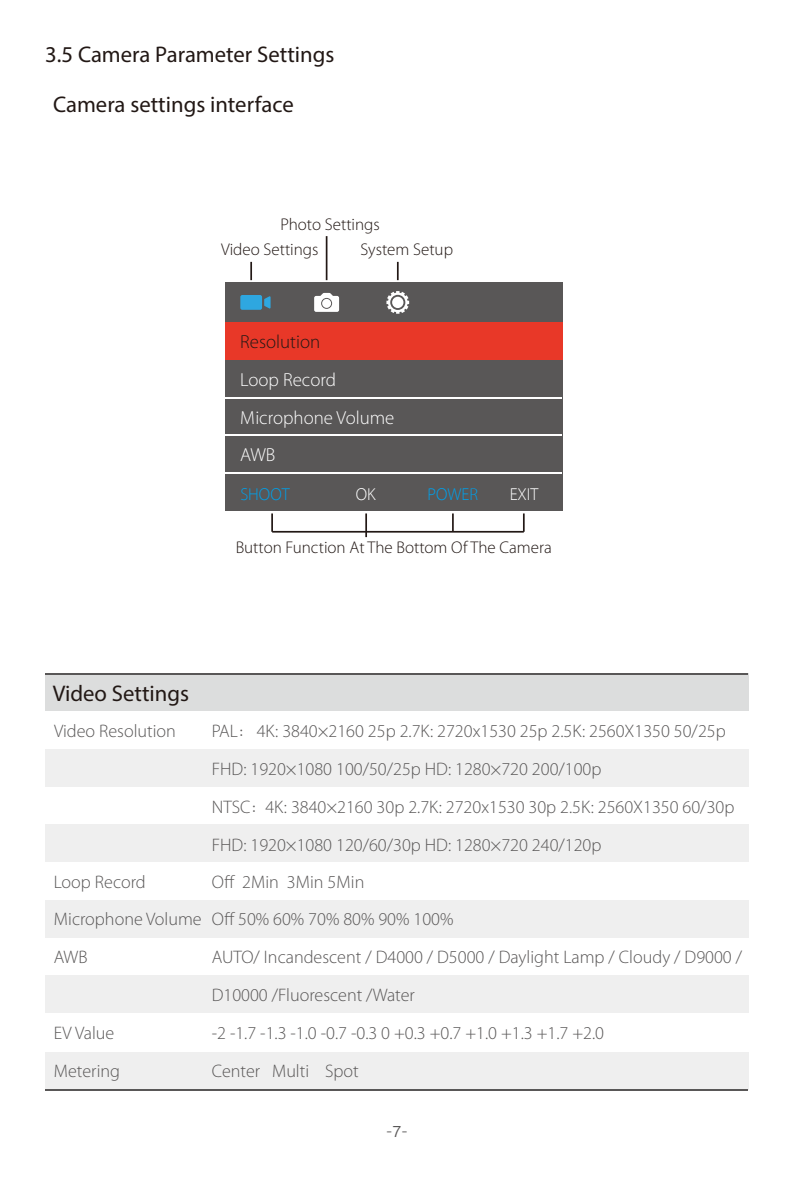
<style>
.page{position:relative;width:794px;height:1191px;background:#fff}
.page>*{position:absolute;margin:0;border:0;box-sizing:border-box;transform-origin:0 0}
.t1{font:22.8px "Myriad Pro";color:#221815}
.t2{font:300 18.8px/37.6px "Myriad Pro";color:#fff}
.t3{font:300 18.8px "Myriad Pro";color:#221815}
.t4{font:300 18.8px "Ping Hei";color:#595757}
.t5{font:300 18px/37.6px "Myriad Pro";color:#595757}
.t6{font:300 17.2px/25.2px "Myriad Pro";color:#221815}
.t7{font:100 17.2px "Myriad Set Pro";color:#00a0e9}
.t8{font:100 17.2px "Myriad Set Pro";color:#fff}
.s1{font-family:"Ping Hei"}
</style>
<div class="page">
<div style="left:225px;top:282px;width:337px;height:228px;background:#595757"></div>
<div style="left:225px;top:322px;width:337px;height:38px;background:#e83828"></div>
<hr style="left:225px;top:472px;width:337px;height:1px;background:#fff">
<hr style="left:225px;top:435px;width:337px;height:1px;background:#fff">
<hr style="left:225px;top:397px;width:337px;height:1px;background:#fff">
<div style="left:45px;top:824px;width:703px;height:38px;background:#efefef"></div>
<div style="left:45px;top:900px;width:703px;height:37px;background:#efefef"></div>
<div style="left:45px;top:975px;width:703px;height:38px;background:#efefef"></div>
<div style="left:45px;top:673px;width:703px;height:38px;background:#dcdddd"></div>
<div style="left:45px;top:748px;width:703px;height:38px;background:#efefef"></div>
<hr style="left:45px;top:673px;width:703px;height:1px;background:#595757">
<div style="left:45px;top:1051px;width:703px;height:38px;background:#efefef"></div>
<hr style="left:45px;top:1089px;width:703px;height:1px;background:#595757">
<svg style="left:386px;top:291px;width:23px;height:23px"></svg>
<div style="left:392px;top:297px;width:11px;height:11px;background:#fff;border-radius:50%"></div>
<div style="left:240px;top:295px;width:22px;height:15px;background:#2ea7e0;border-radius:2px"></div>
<svg style="left:264px;top:296px;width:6px;height:12px"></svg>
<svg style="left:314px;top:293px;width:25px;height:19px"></svg>
<div style="left:322px;top:299px;width:9px;height:9px;background:#fff;border-radius:50%"></div>
<svg style="left:250px;top:262px;width:2px;height:18px"></svg>
<hr style="left:326px;top:236px;width:1px;height:44px;background:#221815">
<svg style="left:397px;top:262px;width:2px;height:18px"></svg>
<svg style="left:271px;top:513px;width:2px;height:19px"></svg>
<hr style="left:365px;top:513px;width:2px;height:24px;background:#221815">
<svg style="left:523px;top:513px;width:1px;height:18px"></svg>
<svg style="left:452px;top:513px;width:2px;height:18px"></svg>
<hr style="left:272px;top:531px;width:252px;height:1px;background:#221815">
<p class="t1" style="left:45px;top:41px;width:291px">3.5 Camera Parameter Settings</p>
<p class="t1" style="left:53px;top:90px;width:242px">Camera settings interface</p>
<p class="t6" style="left:360px;top:212px;width:94px;text-indent:-80px">Photo Settings<br>System Setup</p>
<p class="t6" style="left:221px;top:237px;width:99px">Video Settings</p>
<p class="t3" style="left:240px;top:331px;width:81px">Resolution</p>
<p class="t2" style="left:240px;top:361px;width:156px">Loop Record<br>Microphone Volume<br>AWB</p>
<p class="t7" style="left:240px;top:481px;width:51px">SHOOT</p>
<p class="t8" style="left:356px;top:481px;width:21px">OK</p>
<p class="t7" style="left:427px;top:481px;width:52px">POWER</p>
<p class="t8" style="left:509px;top:481px;width:30px">EXIT</p>
<p class="t6" style="left:236px;top:534px;width:317px">Button Function At The Bottom Of The Camera</p>
<p class="t1" style="left:53px;top:679px;width:138px">Video Settings</p>
<p class="t5" style="left:54px;top:713px;width:123px">Video Resolution</p>
<p class="t5" style="left:212px;top:713px;width:524px">PAL<span class="s1">：</span> 4K: 3840×2160 25p 2.7K: 2720x1530 25p 2.5K: 2560X1350 50/25p FHD: 1920×1080 100/50/25p HD: 1280×720 200/100p<br>NTSC<span class="s1">：</span>4K: 3840×2160 30p 2.7K: 2720x1530 30p 2.5K: 2560X1350 60/30p FHD: 1920×1080 120/60/30p HD: 1280×720 240/120p</p>
<p class="t5" style="left:54px;top:863px;width:149px">Loop Record<br>Microphone Volume<br>AWB</p>
<p class="t5" style="left:54px;top:1014px;width:68px">EV Value<br>Metering</p>
<p class="t5" style="left:212px;top:863px;width:532px">Off 2Min 3Min 5Min<br>Off 50% 60% 70% 80% 90% 100%<br>AUTO/ Incandescent / D4000 / D5000 / Daylight Lamp / Cloudy / D9000 / D10000 /Fluorescent /Water<br>-2 -1.7 -1.3 -1.0 -0.7 -0.3 0 +0.3 +0.7 +1.0 +1.3 +1.7 +2.0<br>Center Multi Spot</p>
<p class="t4" style="left:386px;top:1122px;width:22px">-7-</p>
</div>
